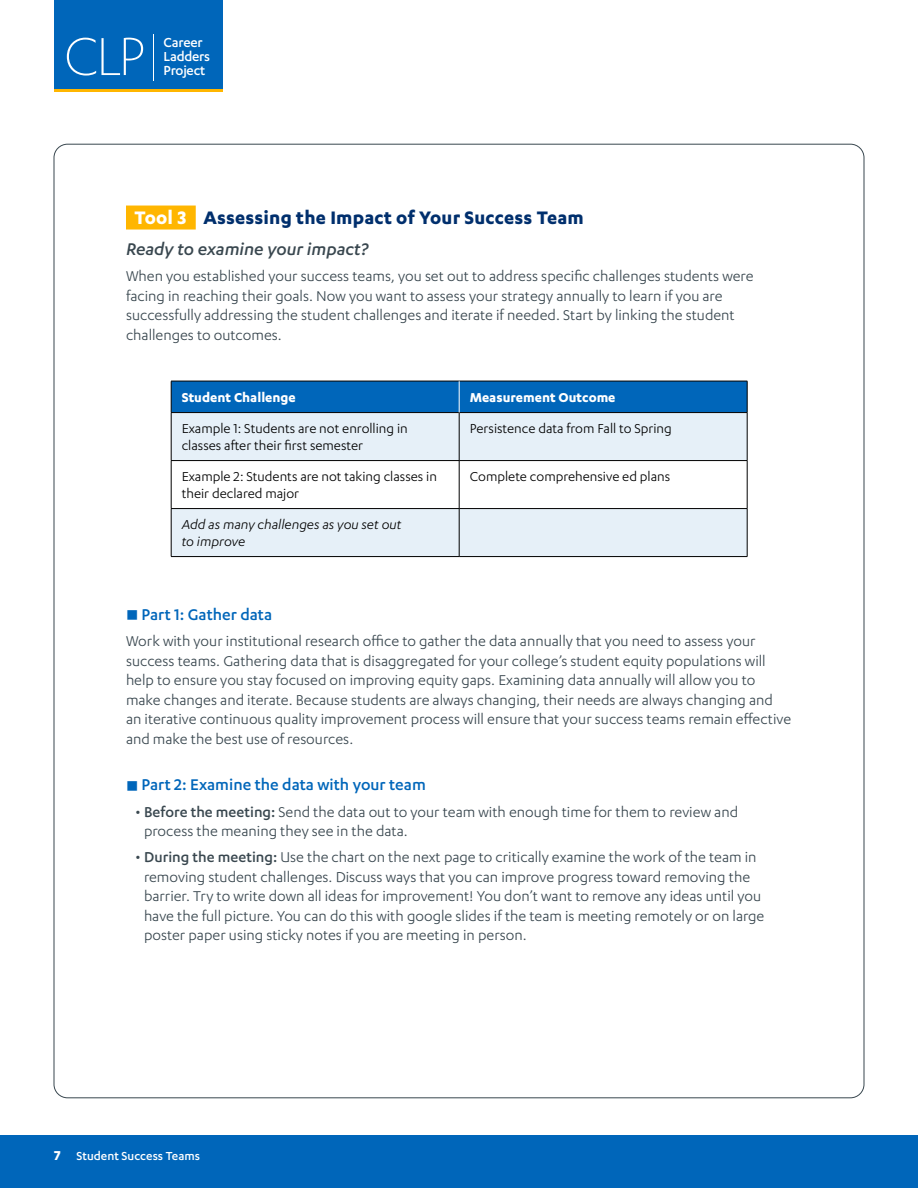
<style>
.page{position:relative;width:918px;height:1188px;background:#fff}
.page>*{position:absolute;margin:0;border:0;box-sizing:border-box;transform-origin:0 0}
.Headers{font:700 21px "Karbon";letter-spacing:.01em;color:#002f6d}
.Body{font:italic 500 19.5px "Karbon";color:#39474f}
.Body-2{font:500 18px "Karbon";color:#0066ba}
.Body-3{font:16.5px/19.5px "Karbon";color:#39474f}
.t1{font:500 15.15px/13.8px "Karbon";letter-spacing:-.015em;color:#fff}
.Table_Text{font:15px/16.5px "Karbon";color:#000}
.Table_Text-2{font:italic 15px/16.5px "Karbon";color:#000}
.Table_Title{font:700 15px "Karbon";color:#fff}
.t2{font:500 13.5px "Karbon";color:#fff}
.s1{color:#fff}
.s2{font-size:18px}
.s3{font-weight:500}
.s4{font-weight:700;font-size:15px}
</style>
<div class="page">
<div style="left:54px;top:0;width:169px;height:89px;background:#0066ba"></div>
<svg style="left:67px;top:38px;width:76px;height:38px"></svg>
<hr style="left:153px;top:34px;width:1px;height:47px;background:#fff">
<div style="left:0;top:1135px;width:918px;height:53px;background:#0066ba"></div>
<hr style="left:54px;top:89px;width:169px;height:3px;background:#ffb600">
<div style="left:126px;top:206px;width:70px;height:24px;background:#ffb600"></div>
<div style="left:172px;top:382px;width:575px;height:30px;background:#0066ba"></div>
<svg style="left:172px;top:413px;width:575px;height:143px;fill:#e6f0f8"></svg>
<hr style="left:171px;top:381px;width:288px;height:1px;background:#000">
<hr style="left:459px;top:381px;width:288px;height:1px;background:#000">
<hr style="left:171px;top:412px;width:288px;height:1px;background:#000">
<hr style="left:171px;top:413px;width:1px;height:47px;background:#000">
<hr style="left:459px;top:412px;width:288px;height:1px;background:#000">
<hr style="left:459px;top:413px;width:1px;height:47px;background:#000">
<hr style="left:747px;top:413px;width:1px;height:47px;background:#000">
<hr style="left:171px;top:460px;width:288px;height:1px;background:#000">
<hr style="left:171px;top:461px;width:1px;height:47px;background:#000">
<hr style="left:459px;top:460px;width:288px;height:1px;background:#000">
<hr style="left:459px;top:461px;width:1px;height:47px;background:#000">
<hr style="left:747px;top:461px;width:1px;height:47px;background:#000">
<hr style="left:171px;top:508px;width:288px;height:1px;background:#000">
<hr style="left:171px;top:509px;width:1px;height:47px;background:#000">
<hr style="left:459px;top:508px;width:288px;height:1px;background:#000">
<hr style="left:459px;top:509px;width:1px;height:47px;background:#000">
<hr style="left:747px;top:509px;width:1px;height:47px;background:#000">
<hr style="left:171px;top:556px;width:288px;height:1px;background:#000">
<hr style="left:459px;top:556px;width:288px;height:1px;background:#000">
<hr style="left:171px;top:381px;width:1px;height:31px;background:#000">
<hr style="left:747px;top:381px;width:1px;height:31px;background:#000">
<hr style="left:459px;top:381px;width:1px;height:31px;background:#fff">
<p class="t1" style="left:164px;top:35px;width:48px">Career<br>Ladders<br>Project</p>
<h2 class="Headers" style="left:134px;top:206px;width:451px"><span class="s1">Tool 3</span> Assessing the Impact of Your Success Team</h2>
<p class="Body" style="left:126px;top:238px;width:244px">Ready to examine your impact?</p>
<p class="Body-3" style="left:126px;top:266px;width:629px">When you established your success teams, you set out to address specific challenges students were facing in reaching their goals. Now you want to assess your strategy annually to learn if you are successfully addressing the student challenges and iterate if needed. Start by linking the student challenges to outcomes.</p>
<p class="Table_Title" style="left:182px;top:389px;width:116px">Student Challenge</p>
<p class="Table_Title" style="left:470px;top:389px;width:147px">Measurement Outcome</p>
<p class="Table_Text" style="left:182px;top:420px;width:228px">Example 1: Students are not enrolling in classes after their first semester</p>
<p class="Table_Text" style="left:470px;top:420px;width:204px">Persistence data from Fall to Spring</p>
<p class="Table_Text" style="left:182px;top:468px;width:257px">Example 2: Students are not taking classes in their declared major</p>
<p class="Table_Text" style="left:470px;top:468px;width:202px">Complete comprehensive ed plans</p>
<p class="Table_Text-2" style="left:182px;top:516px;width:221px">Add as many challenges as you set out to improve</p>
<p class="Body-2" style="left:126px;top:605px;width:148px">■ Part 1: Gather data</p>
<p class="Body-3" style="left:126px;top:631px;width:667px">Work with your institutional research office to gather the data annually that you need to assess your success teams. Gathering data that is disaggregated for your college’s student equity populations will help to ensure you stay focused on improving equity gaps. Examining data annually will allow you to make changes and iterate. Because students are always changing, their needs are always changing and an iterative continuous quality improvement process will ensure that your success teams remain effective and make the best use of resources.</p>
<p class="Body-2" style="left:126px;top:775px;width:301px">■ Part 2: Examine the data with your team</p>
<p class="Body-3" style="left:144px;top:802px;width:596px;text-indent:-9px"><span class="s2">•</span> <span class="s3">Before the meeting:</span> Send the data out to your team with enough time for them to review and process the meaning they see in the data.</p>
<p class="Body-3" style="left:144px;top:847px;width:622px;text-indent:-9px"><span class="s2">•</span> <span class="s3">During the meeting:</span> Use the chart on the next page to critically examine the work of the team in removing student challenges. Discuss ways that you can improve progress toward removing the barrier. Try to write down all ideas for improvement! You don’t want to remove any ideas until you have the full picture. You can do this with google slides if the team is meeting remotely or on large poster paper using sticky notes if you are meeting in person.</p>
<p class="t2" style="left:54px;top:1148px;width:148px"><span class="s4">7</span> Student Success Teams</p>
</div>
